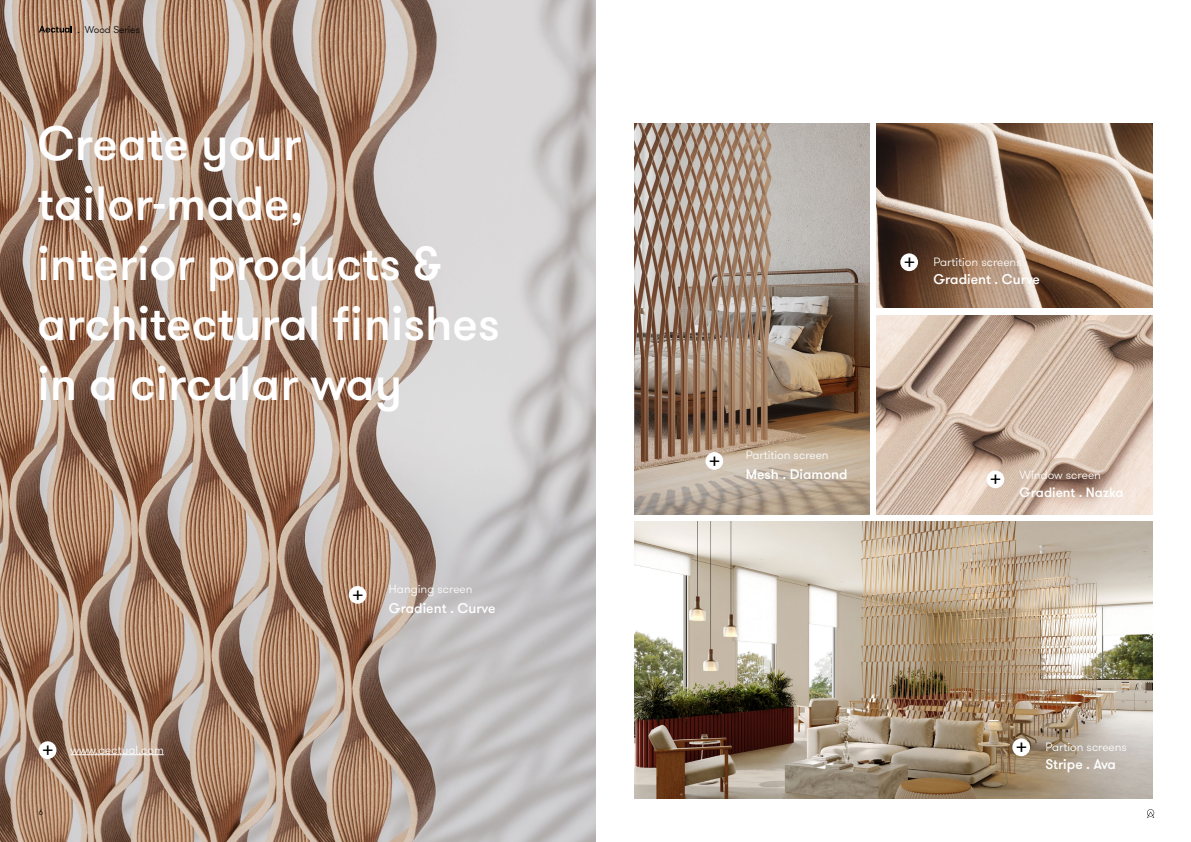
<style>
.page{position:relative;width:1191px;height:842px;background:#fff}
.page>*{position:absolute;margin:0;border:0;box-sizing:border-box;transform-origin:0 0}
.t1{font:500 48px/60px "GT Walsheim";color:#fff}
.t2{font:300 23.8px "GT Walsheim";color:#000}
.t3{font:500 14px "GT Walsheim";color:#fff}
.t4{font:500 13.5px "GT Walsheim";color:#fff}
.t5{font:300 12px "GT Walsheim";color:#fff}
.t6{font:300 10px "GT Walsheim";color:#000}
.t7{font:300 8px "GT Walsheim";color:#000}
.s1{font-size:23.8px;color:#000}
</style>
<div class="page">
<svg style="left:0;top:0;width:595px;height:842px;background:#b29c8f"></svg>
<div style="left:39px;top:741px;width:17px;height:18px;background:#fff;border-radius:50%"></div>
<div style="left:349px;top:586px;width:17px;height:18px;background:#fff;border-radius:50%"></div>
<hr style="left:70px;top:754px;width:94px;height:1px;background:#fff">
<img style="left:876px;top:316px;width:276px;height:199px">
<img style="left:634px;top:124px;width:235px;height:391px">
<img style="left:876px;top:124px;width:276px;height:184px">
<img style="left:634px;top:522px;width:518px;height:277px">
<div style="left:705px;top:452px;width:18px;height:18px;background:#fff;border-radius:50%"></div>
<div style="left:1012px;top:738px;width:18px;height:18px;background:#fff;border-radius:50%"></div>
<div style="left:986px;top:470px;width:18px;height:18px;background:#fff;border-radius:50%"></div>
<div style="left:900px;top:253px;width:18px;height:18px;background:#fff;border-radius:50%"></div>
<svg style="left:1147px;top:809px;width:7px;height:9px"></svg>
<svg style="left:39px;top:26px;width:33px;height:7px"></svg>
<p class="t6" style="left:78px;top:23px;width:64px">. Wood Series</p>
<h1 class="t1" style="left:38px;top:114px;width:464px">Create your tailor-made,<br>interior products &amp; architectural finishes in a circular way</h1>
<h2 class="t2" style="left:41px;top:734px;width:15px">+</h2>
<p class="t5" style="left:70px;top:742px;width:95px">www.aectual.com</p>
<p class="t7" style="left:39px;top:807px;width:6px">6</p>
<p class="t5" style="left:351px;top:581px;width:123px"><span class="s1">+</span> Hanging screen</p>
<p class="t3" style="left:389px;top:599px;width:108px">Gradient . Curve</p>
<h2 class="t2" style="left:902px;top:246px;width:15px">+</h2>
<p class="t5" style="left:933px;top:254px;width:90px">Partition screens</p>
<p class="t3" style="left:933px;top:271px;width:108px">Gradient . Curve</p>
<h2 class="t2" style="left:708px;top:445px;width:15px">+</h2>
<p class="t5" style="left:745px;top:447px;width:84px">Partition screen</p>
<p class="t3" style="left:745px;top:465px;width:103px">Mesh . Diamond</p>
<h2 class="t2" style="left:989px;top:463px;width:15px">+</h2>
<p class="t5" style="left:1019px;top:467px;width:83px">Window screen</p>
<p class="t4" style="left:1019px;top:484px;width:105px">Gradient . Nazka</p>
<h2 class="t2" style="left:1014px;top:731px;width:15px">+</h2>
<p class="t5" style="left:1045px;top:739px;width:83px">Partion screens</p>
<p class="t3" style="left:1045px;top:756px;width:72px">Stripe . Ava</p>
</div>
